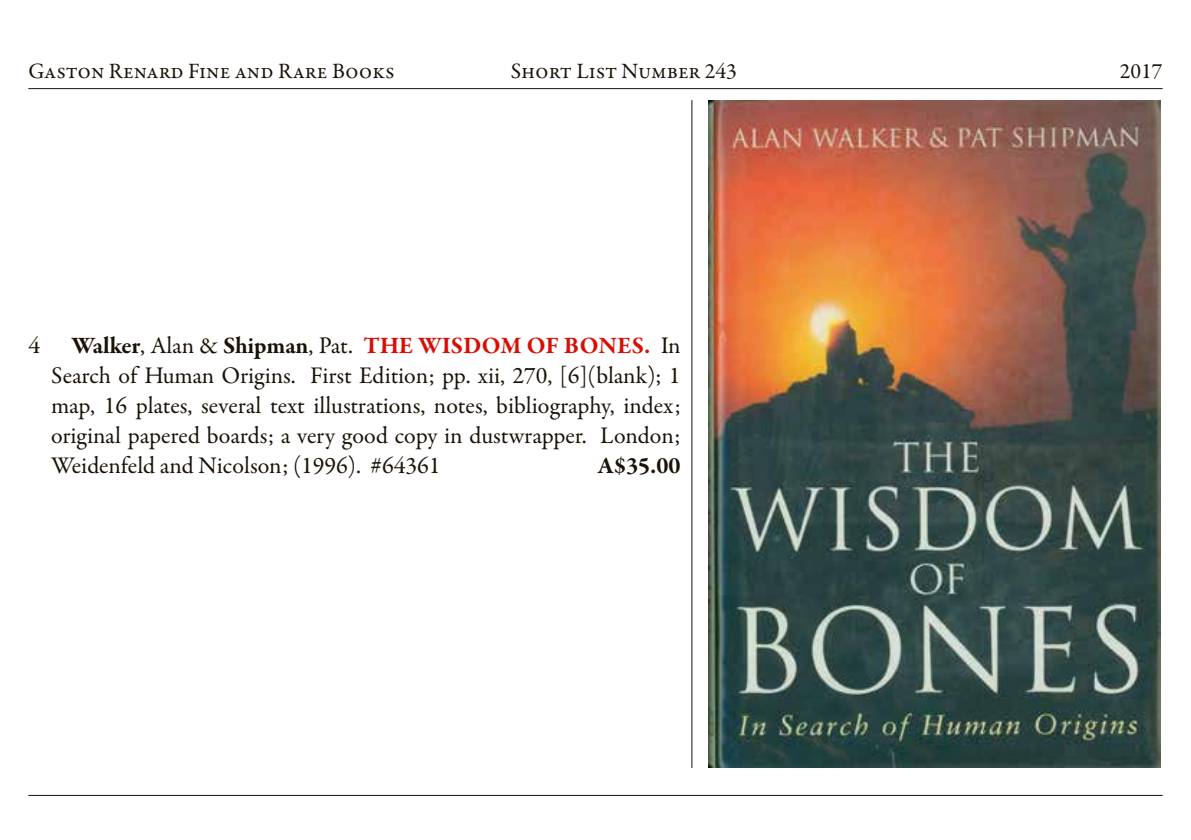
<style>
.page{position:relative;width:1191px;height:840px;background:#fff}
.page>*{position:absolute;margin:0;border:0;box-sizing:border-box;transform-origin:0 0}
.t1{font:24px/30px "Garamond Premr Pro";color:#1a1207;text-align:justify}
.t2{font:700 24px "Garamond Premr Pro";color:#1a1207}
.t3{font:22px "Garamond Premr Pro";color:#1a1207}
.s1{font-weight:700}
.s2{font-weight:700;color:#d80e04}
</style>
<div class="page">
<hr style="left:28px;top:88px;width:1134px;height:1px;background:#1a1207">
<hr style="left:28px;top:794px;width:1134px;height:1px;background:#1a1207">
<hr style="left:691px;top:100px;width:1px;height:667px;background:#1a1207">
<img style="left:708px;top:100px;width:452px;height:667px">
<p class="t3" style="left:28px;top:57px;width:368px">Gaston Renard Fine and Rare Books</p>
<p class="t3" style="left:511px;top:57px;width:228px">Short List Number 243</p>
<p class="t3" style="left:1119px;top:57px;width:44px">2017</p>
<p class="t1" style="left:28px;top:330px;width:13px">4</p>
<p class="t1" style="left:51px;top:330px;width:631px;text-indent:20px"><span class="s1">Walker</span>, Alan &amp; <span class="s1">Shipman</span>, Pat. <span class="s2">THE WISDOM OF BONES.</span> In Search of Human Origins. First Edition; pp. xii, 270, [6](blank); 1 map, 16 plates, several text illustrations, notes, bibliography, index; original papered boards; a very good copy in dustwrapper. London; Weidenfeld and Nicolson; (1996). #64361</p>
<p class="t2" style="left:598px;top:450px;width:84px">A$35.00</p>
</div>
